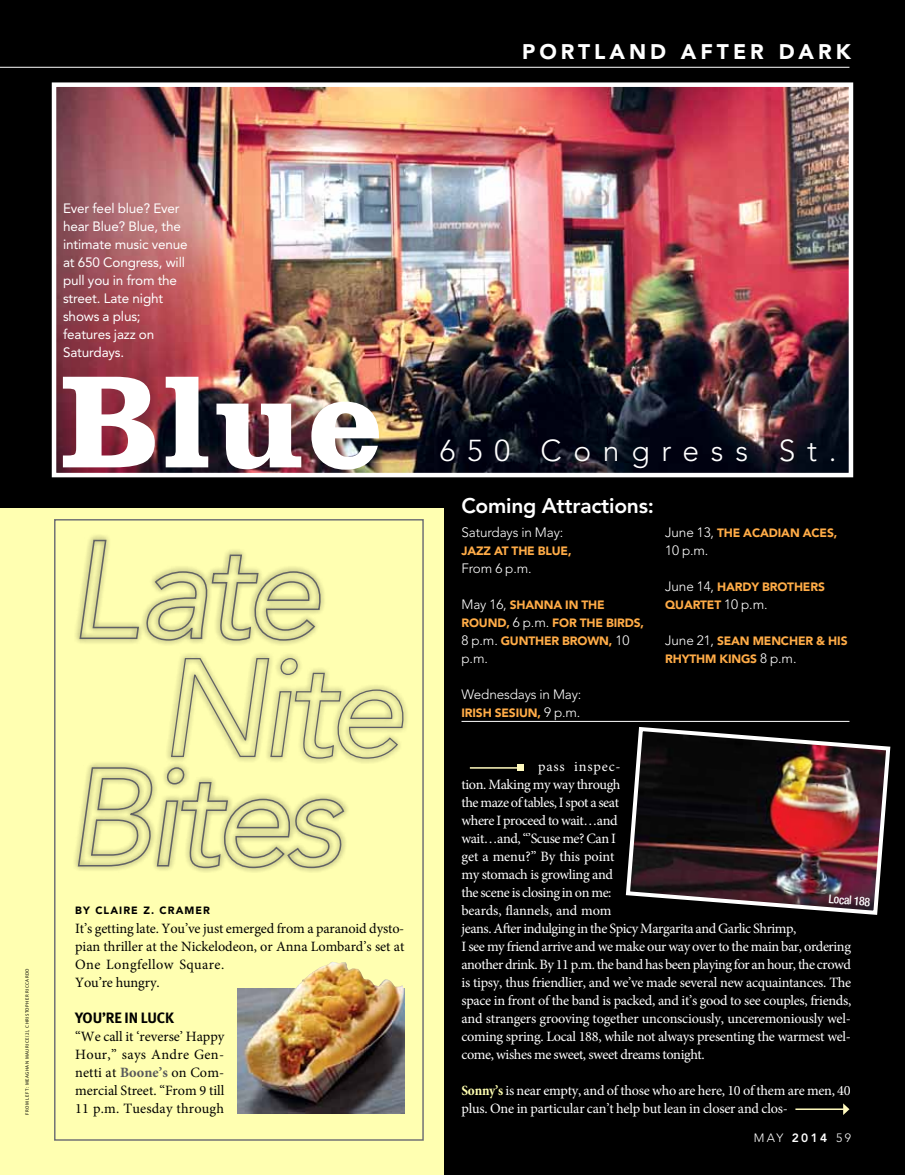
<style>
.page{position:relative;width:905px;height:1175px;background:#fff}
.page>*{position:absolute;margin:0;border:0;box-sizing:border-box;transform-origin:0 0}
.t1{font:700 135px "Clarendon BT";color:#fff}
.t2{font:300 30px "Avenir";letter-spacing:.39em;color:#fff}
.t3{font:800 21px "Avenir";letter-spacing:-.01em;color:#fff}
.t4{font:900 21px "Avenir";letter-spacing:.19em;color:#fff}
.t5{font:700 15px "Meta";letter-spacing:-.01em;color:#000}
.t6{font:14.25px/18px "Minion Pro";letter-spacing:-.025em;color:#fff}
.t7{font:14.25px/18px "Minion Pro";letter-spacing:-.005em;color:#000}
.t8{font:13.5px/18px "Avenir";letter-spacing:-.01em;color:#fff}
.t9{font:300 13.5px "Avenir";letter-spacing:-.01em;color:#fff}
.t10{font:900 12px/18px "Avenir";letter-spacing:-.01em;color:#ffac47}
.t11{font:300 12px "Avenir";color:#fff}
.t12{font:500 condensed 12px "Helvetica Neue";color:#fff}
.t13{font:900 10.5px "Avenir";letter-spacing:.1em;color:#000}
.t14{font:4.8px "Myriad Pro";letter-spacing:.095em;color:#000}
.s1{font-weight:700;color:#58595b}
.s2{font-weight:300;font-size:13.5px;color:#fff}
.s3{font-weight:700;font-stretch:condensed;color:#ffffb1}
.s4{font-weight:800}
</style>
<div class="page">
<div style="left:0;top:0;width:904px;height:1174px;background:#000"></div>
<hr style="left:0;top:67px;width:849px;height:1px;background:#fff">
<img style="left:57px;top:87px;width:791px;height:385px">
<div style="left:52px;top:82px;width:801px;height:395px;border:4px solid #fff"></div>
<div style="left:0;top:508px;width:443px;height:199px;background:#ffffb1"></div>
<div style="left:0;top:703px;width:443px;height:471px;background:#ffffb1"></div>
<hr style="left:795px;top:1108px;width:48px;height:2px;background:#fffabe">
<svg style="left:843px;top:1103px;width:6px;height:12px"></svg>
<hr style="left:470px;top:767px;width:51px;height:1px;background:#fffabe">
<svg style="left:518px;top:765px;width:6px;height:6px"></svg>
<div style="left:74px;top:533px;width:252px;height:113px;background:#000;opacity:.75"></div>
<svg style="left:79px;top:539px;width:245px;height:102px"></svg>
<div style="left:165px;top:651px;width:244px;height:112px;background:#000;opacity:.75"></div>
<svg style="left:170px;top:657px;width:237px;height:102px"></svg>
<div style="left:72px;top:761px;width:278px;height:112px;background:#000;opacity:.75"></div>
<svg style="left:77px;top:766px;width:268px;height:103px"></svg>
<img style="left:625px;top:727px;width:266px;height:188px">
<div style="left:54px;top:519px;width:370px;height:621px;border:2px solid #717275"></div>
<img style="left:238px;top:988px;width:166px;height:125px">
<img style="left:282px;top:962px;width:121px;height:83px">
<hr style="left:461px;top:721px;width:388px;height:1px;background:#fff">
<h3 class="t4" style="left:522px;top:38px;width:330px">PO RTLAND AFTER DARK</h3>
<p class="t8" style="left:63px;top:199px;width:126px">Ever feel blue? Ever hear Blue? Blue, the intimate music venue at 650 Congress, will pull you in from the street. Late night shows a plus; features jazz on<br>Saturdays.</p>
<h1 class="t1" style="left:60px;top:337px;width:323px">Blue</h1>
<p class="t14" style="left:24px;top:1114px;width:148px;rotate:-90deg">from left: Meaghan Maurice(2), Christopher riccardo</p>
<p class="t13" style="left:75px;top:904px;width:136px">BY CLAIRE Z. CRAMER</p>
<p class="t7" style="left:75px;top:920px;width:331px">It’s getting late. You’ve just emerged from a paranoid dysto&shy;pian thriller at the Nickelodeon, or Anna Lombard’s set at One Longfellow Square.<br>You’re hungry.</p>
<p class="t5" style="left:75px;top:1009px;width:100px">YOU’RE IN LUCK</p>
<p class="t7" style="left:75px;top:1028px;width:151px;text-align:justify">“We call it ‘reverse’ Happy Hour,” says Andre Gen&shy;netti at <span class="s1">Boone’s</span> on Com&shy;mercial Street. “From 9 till 11 p.m. Tuesday through</p>
<h2 class="t2" style="left:440px;top:433px;width:398px">650 Congress St.</h2>
<h3 class="t3" style="left:461px;top:493px;width:194px">Coming Attractions:</h3>
<p class="t9" style="left:461px;top:524px;width:103px">Saturdays in M ay:</p>
<p class="t10" style="left:461px;top:542px;width:111px">JAZZ AT THE BLUE,</p>
<p class="t9" style="left:461px;top:560px;width:72px">From 6 p.m.</p>
<p class="t10" style="left:461px;top:596px;width:184px"><span class="s2">M ay 16,</span> SHANNA IN THE<br>ROUND, <span class="s2">6 p.m.</span> FOR THE BIRDS,<br><span class="s2">8 p.m.</span> GUNTHER BROWN, <span class="s2">10</span></p>
<p class="t9" style="left:461px;top:650px;width:28px">p.m.</p>
<p class="t9" style="left:461px;top:686px;width:121px">Wednesdays in M ay:</p>
<p class="t10" style="left:461px;top:704px;width:120px">IRISH SESIUN, <span class="s2">9 p.m.</span></p>
<p class="t10" style="left:665px;top:524px;width:174px"><span class="s2">June 13,</span> THE ACADIAN ACES,</p>
<p class="t9" style="left:665px;top:542px;width:45px">10 p.m.</p>
<p class="t10" style="left:665px;top:578px;width:161px"><span class="s2">June 14,</span> HARDY BROTHERS<br>QUARTET <span class="s2">10 p.m.</span></p>
<p class="t10" style="left:665px;top:632px;width:184px"><span class="s2">June 21,</span> SEAN MENCHER &amp; HIS<br>RHYTHM KINGS <span class="s2">8 p.m.</span></p>
<p class="t6" style="left:461px;top:758px;width:391px;text-indent:77px">pass inspec-<br>tion. Making my way through<br>the maze of tables, I spot a seat<br>where I proceed to wait…and<br>wait…and, “’Scuse me? Can I<br>get a menu?” By this point<br>my stomach is growling and<br>the scene is closing in on me:<br>beards, flannels, and mom<br>jeans. After indulging in the Spicy Margarita and Garlic Shrimp,<br>I see my friend arrive and we make our way over to the main bar, ordering another drink. By 11 p.m. the band has been playing for an hour, the crowd is tipsy, thus friendlier, and we’ve made several new acquaintances. The space in front of the band is packed, and it’s good to see couples, friends, and strangers grooving together unconsciously, unceremoniously wel&shy;coming spring. Local 188, while not always presenting the warmest wel&shy;come, wishes me sweet, sweet dreams tonight.</p>
<p class="t6" style="left:461px;top:1081px;width:390px"><span class="s3">Sonny’s</span> is near empty, and of those who are here, 10 of them are men, 40 plus. One in particular can’t help but lean in closer and clos-</p>
<p class="t12" style="left:829px;top:891px;width:43px;rotate:5deg">Local 188</p>
<p class="t11" style="left:753px;top:1131px;width:99px">may <span class="s4">2014</span> 59</p>
</div>
